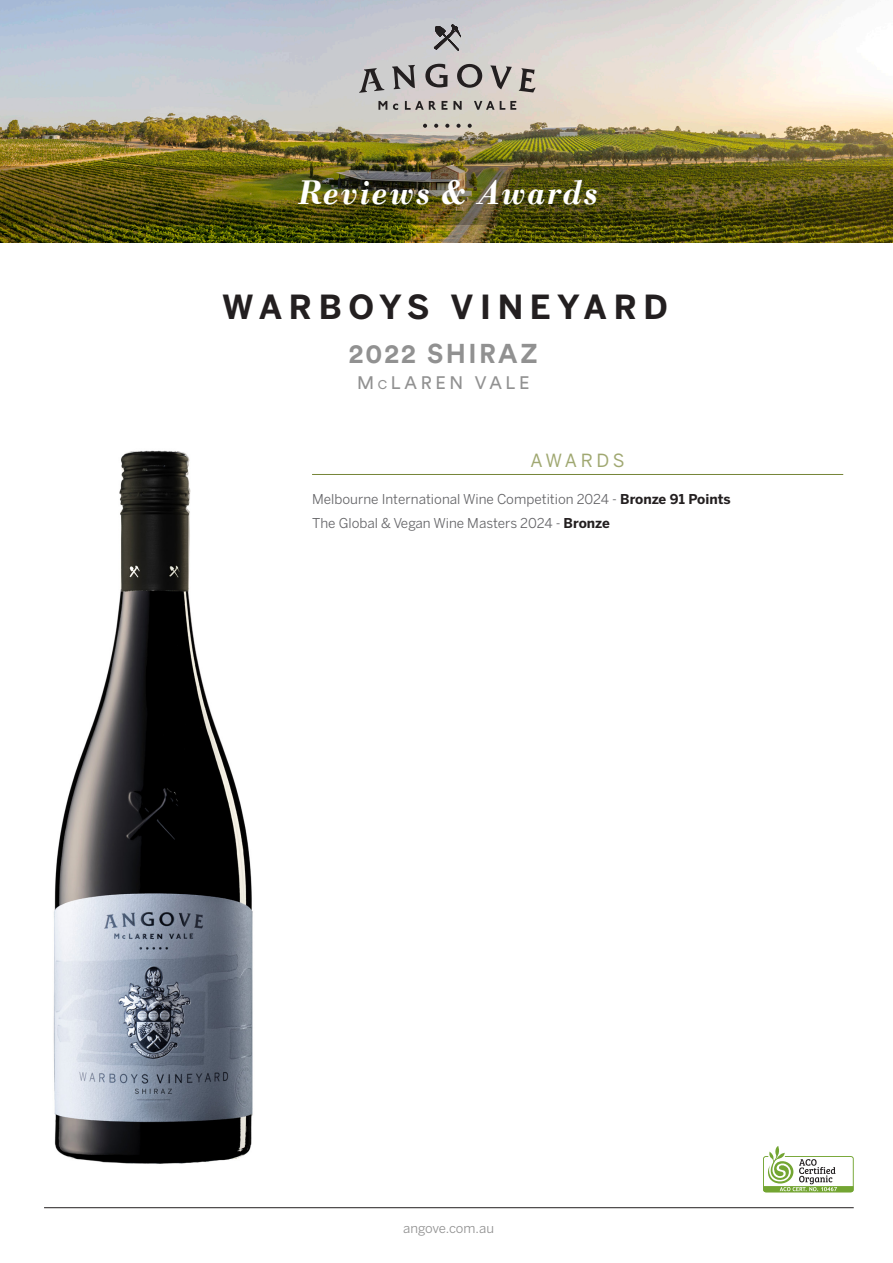
<style>
.page{position:relative;width:893px;height:1263px;background:#fff}
.page>*{position:absolute;margin:0;border:0;box-sizing:border-box;transform-origin:0 0}
.t1{font:italic 700 36px "Bodoni";letter-spacing:.05em;color:#fff;scale:.9 1}
.t2{font:700 33px "Benton Sans";letter-spacing:.2em;color:#231f20}
.t3{font:700 27px "Circular Pro";letter-spacing:.09em;color:#919191}
.t4{font:18px "Circular Pro";letter-spacing:.2em;color:#919191}
.t5{font:18px "Benton Sans";letter-spacing:.19em;color:#a0a871}
.t6{font:13.5px "Benton Sans";color:#636366}
.t7{font:13.2px "Benton Sans";letter-spacing:-.005em;color:#919191}
.s1{font-size:12.6px}
.s2{font-weight:700;color:#231f20}
</style>
<div class="page">
<img style="left:0;top:0;width:893px;height:242px">
<img style="left:53px;top:450px;width:200px;height:714px">
<img style="left:0;top:166px;width:893px;height:59px">
<hr style="left:44px;top:1207px;width:810px;height:1px;background:#231f20">
<svg style="left:359px;top:24px;width:177px;height:104px;background:#c0bcb9"></svg>
<svg style="left:763px;top:1146px;width:91px;height:46px"></svg>
<hr style="left:312px;top:474px;width:531px;height:1px;background:#768538">
<p class="t1" style="left:298px;top:171px;width:334px">Reviews &amp; Awards</p>
<p class="t2" style="left:222px;top:287px;width:447px">WARBOYS VINEYARD</p>
<p class="t3" style="left:349px;top:335px;width:190px">2022 SHIRAZ</p>
<p class="t4" style="left:357px;top:370px;width:174px">M<span class="s1">c</span>LAREN VALE</p>
<p class="t5" style="left:531px;top:450px;width:96px">AWARDS</p>
<p class="t6" style="left:312px;top:491px;width:420px">Melbourne International Wine Competition 2024 - <span class="s2">Bronze 91 Points</span></p>
<p class="t6" style="left:312px;top:515px;width:299px">The Global &amp; Vegan Wine Masters 2024 - <span class="s2">Bronze</span></p>
<p class="t7" style="left:403px;top:1220px;width:92px">angove.com.au</p>
</div>
